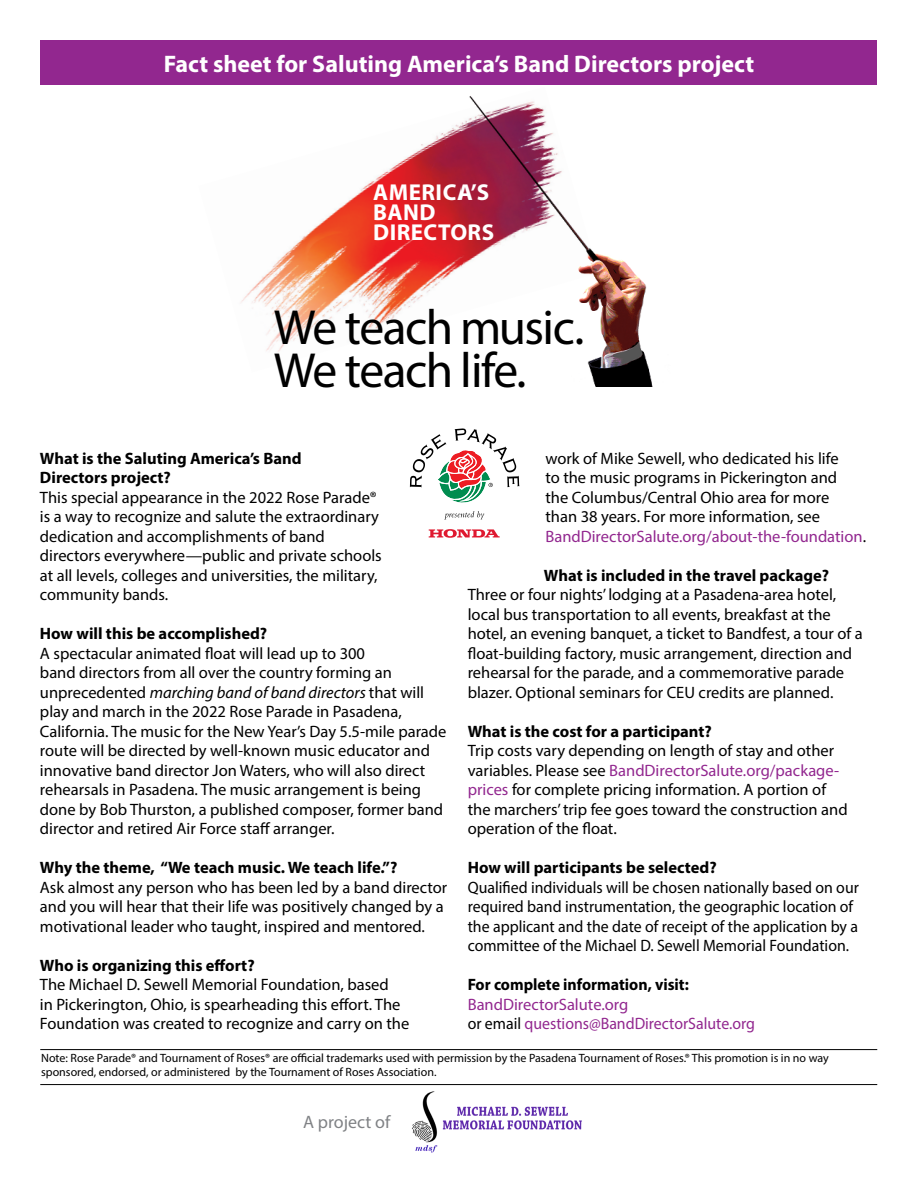
<style>
.page{position:relative;width:918px;height:1188px;background:#fff}
.page>*{position:absolute;margin:0;border:0;box-sizing:border-box;transform-origin:0 0}
.t1{font:49.5px/42.3px "Myriad Pro";letter-spacing:-.03em;color:#000}
.t2{font:700 24px "Myriad Pro";color:#fff}
.t3{font:700 23.1px/20.1px "Myriad Pro";letter-spacing:.02em;color:#fff}
.t4{font:18px "Myriad Pro";color:#808285}
.t5{font:16.5px/19.5px "Myriad Pro";color:#000}
.t6{font:700 16.5px/19.5px "Myriad Pro";color:#000}
.t7{font:16.5px/19.5px "Myriad Pro";color:#000;scale:.96 1}
.t8{font:16.5px/19.5px "Myriad Pro";color:#92278f}
.t9{font:700 16.5px "Myriad Pro";color:#000;scale:.96 1}
.t10{font:12px/14.4px "Myriad Pro";color:#000}
.s1{font-style:italic}
.s2{color:#92278f}
.s3{color:#000}
</style>
<div class="page">
<img style="left:241px;top:124px;width:220px;height:228px">
<img style="left:461px;top:96px;width:192px;height:290px">
<div style="left:40px;top:40px;width:838px;height:45px;background:#92278f"></div>
<svg style="left:445px;top:511px;width:39px;height:8px"></svg>
<svg style="left:429px;top:529px;width:71px;height:9px"></svg>
<svg style="left:410px;top:429px;width:110px;height:74px"></svg>
<img style="left:412px;top:1091px;width:170px;height:62px">
<hr style="left:40px;top:1084px;width:837px;height:1px;background:#000">
<hr style="left:40px;top:1049px;width:837px;height:1px;background:#000">
<h2 class="t2" style="left:164px;top:48px;width:592px">Fact sheet for Saluting America’s Band Directors project</h2>
<h3 class="t3" style="left:373px;top:181px;width:122px">AMERICA’S<br>BAND<br>DIRECTORS</h3>
<h1 class="t1" style="left:274px;top:306px;width:312px">We teach music.<br>We teach life.</h1>
<p class="t6" style="left:40px;top:448px;width:263px">What is the Saluting America’s Band<br>Directors project?</p>
<p class="t5" style="left:40px;top:487px;width:343px">This special appearance in the 2022 Rose Parade® is a way to recognize and salute the extraordinary dedication and accomplishments of band directors everywhere—public and private schools at all levels, colleges and universities, the military, community bands.</p>
<p class="t6" style="left:40px;top:623px;width:229px">How will this be accomplished?</p>
<p class="t5" style="left:40px;top:643px;width:408px">A spectacular animated float will lead up to 300<br>band directors from all over the country forming an unprecedented <span class="s1">marching band of band directors</span> that will play and march in the 2022 Rose Parade in Pasadena, California. The music for the New Year’s Day 5.5-mile parade route will be directed by well-known music educator and innovative band director Jon Waters, who will also direct rehearsals in Pasadena. The music arrangement is being done by Bob Thurston, a published composer, former band director and retired Air Force staff arranger.</p>
<p class="t6" style="left:40px;top:857px;width:359px">Why the theme, “We teach music. We teach life.”?</p>
<p class="t5" style="left:40px;top:877px;width:409px">Ask almost any person who has been led by a band director and you will hear that their life was positively changed by a motivational leader who taught, inspired and mentored.</p>
<p class="t6" style="left:40px;top:955px;width:216px">Who is organizing this effort?</p>
<p class="t5" style="left:40px;top:975px;width:371px">The Michael D. Sewell Memorial Foundation, based<br>in Pickerington, Ohio, is spearheading this effort. The<br>Foundation was created to recognize and carry on the</p>
<p class="t5" style="left:545px;top:448px;width:322px">work of Mike Sewell, who dedicated his life<br>to the music programs in Pickerington and<br>the Columbus/Central Ohio area for more<br>than 38 years. For more information, see <span class="s2">BandDirectorSalute.org/about-the-foundation</span>.</p>
<p class="t6" style="left:544px;top:565px;width:287px">What is included in the travel package?</p>
<p class="t5" style="left:468px;top:585px;width:397px">Three or four nights’ lodging at a Pasadena-area hotel, local bus transportation to all events, breakfast at the hotel, an evening banquet, a ticket to Bandfest, a tour of a float-building factory, music arrangement, direction and rehearsal for the parade, and a commemorative parade blazer. Optional seminars for CEU credits are planned.</p>
<p class="t6" style="left:468px;top:721px;width:246px">What is the cost for a participant?</p>
<p class="t5" style="left:468px;top:741px;width:381px">Trip costs vary depending on length of stay and other variables. Please see <span class="s2">BandDirectorSalute.org/package&shy;prices</span> for complete pricing information. A portion of the marchers’ trip fee goes toward the construction and operation of the float.</p>
<p class="t6" style="left:468px;top:857px;width:251px">How will participants be selected?</p>
<p class="t7" style="left:468px;top:877px;width:409px">Qualified individuals will be chosen nationally based on our required band instrumentation, the geographic location of the applicant and the date of receipt of the application by a committee of the Michael D. Sewell Memorial Foundation.</p>
<p class="t9" style="left:468px;top:974px;width:232px">For complete information, visit:</p>
<p class="t8" style="left:468px;top:994px;width:289px">BandDirectorSalute.org<br><span class="s3">or email</span> questions@BandDirectorSalute.org</p>
<p class="t10" style="left:41px;top:1050px;width:789px">Note: Rose Parade® and Tournament of Roses® are official trademarks used with permission by the Pasadena Tournament of Roses.® This promotion is in no way sponsored, endorsed, or administered by the Tournament of Roses Association.</p>
<p class="t4" style="left:303px;top:1111px;width:89px">A project of</p>
</div>
